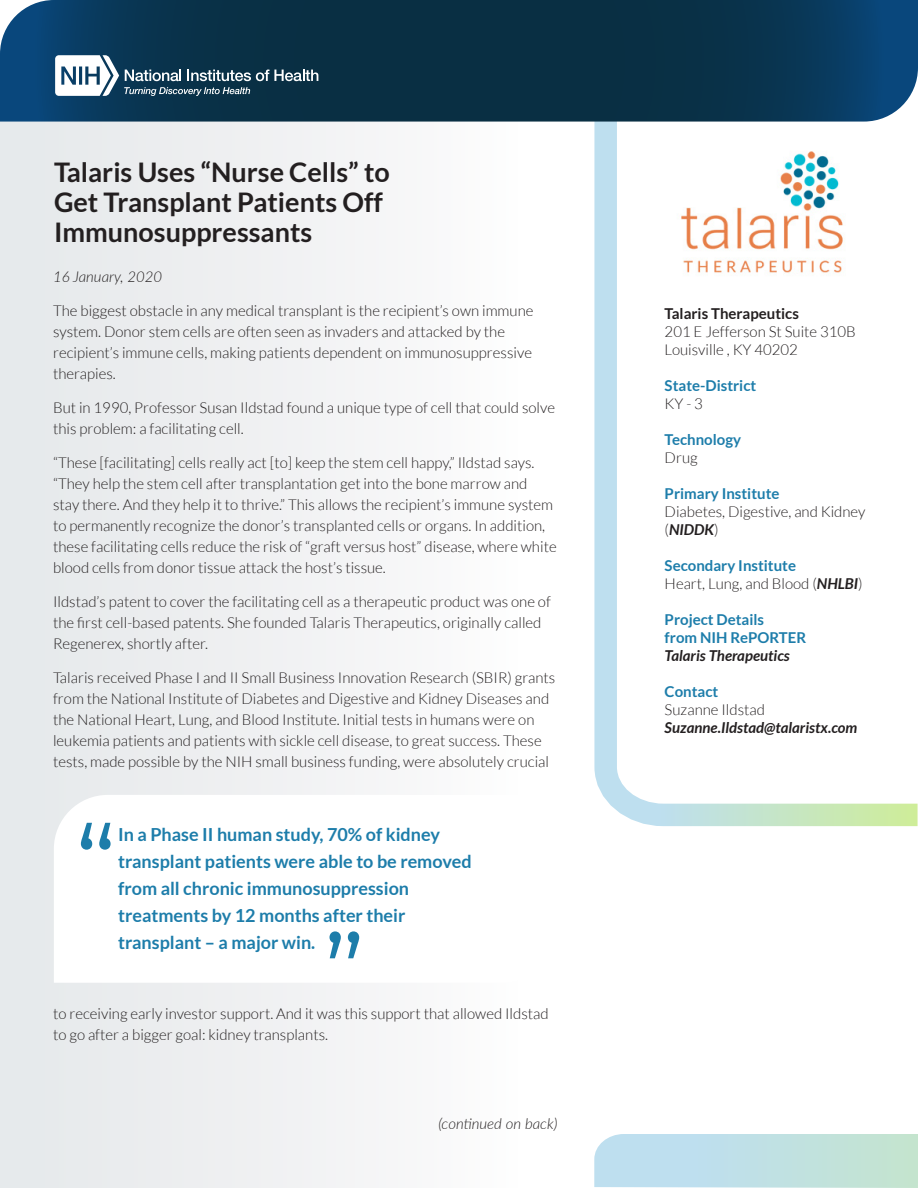
<style>
.page{position:relative;width:918px;height:1188px;background:#fff}
.page>*{position:absolute;margin:0;border:0;box-sizing:border-box;transform-origin:0 0}
.quotation_mark{font:108px "Montserrat";color:#1d7daa}
.t1{font:700 27px/30px "Lato";color:#231f20}
.pullquote{font:700 18px/27px "Lato";color:#1d7daa}
.sidebar{font:300 15px/21px "Lato";color:#231f20}
.sidebar-2{font:700 15px/18px "Lato";color:#1d7daa}
.sidebar-3{font:italic 700 15px "Lato";color:#231f20}
.t2{font:italic 300 15px "Lato";color:#231f20}
.sidebar-4{font:700 15px "Lato";color:#231f20}
.s1{font-weight:700;font-style:italic}
</style>
<div class="page">
<div style="left:1px;top:122px;width:613px;height:1066px;background:linear-gradient(to right,#e4e7e9,#fff)"></div>
<svg style="left:593px;top:122px;width:325px;height:706px"></svg>
<svg style="left:594px;top:1134px;width:324px;height:54px;background:#c1e1e3"></svg>
<svg style="left:0;top:0;width:918px;height:122px;background:#0c3752"></svg>
<svg style="left:55px;top:55px;width:263px;height:41px"></svg>
<img style="left:665px;top:141px;width:194px;height:144px">
<svg style="left:54px;top:795px;width:503px;height:188px"></svg>
<h1 class="t1" style="left:54px;top:157px;width:337px">Talaris Uses “Nurse Cells” to<br>Get Transplant Patients Off<br>Immunosuppressants</h1>
<p class="t2" style="left:53px;top:266px;width:111px">16 January, 2020</p>
<p class="sidebar" style="left:53px;top:300px;width:482px">The biggest obstacle in any medical transplant is the recipient’s own immune system. Donor stem cells are often seen as invaders and attacked by the recipient’s immune cells, making patients dependent on immunosuppressive therapies.</p>
<p class="sidebar" style="left:53px;top:397px;width:504px">But in 1990, Professor Susan Ildstad found a unique type of cell that could solve this problem: a facilitating cell.</p>
<p class="sidebar" style="left:53px;top:452px;width:505px">“These [facilitating] cells really act [to] keep the stem cell happy,” Ildstad says. “They help the stem cell after transplantation get into the bone marrow and stay there. And they help it to thrive.” This allows the recipient’s immune system to permanently recognize the donor’s transplanted cells or organs. In addition, these facilitating cells reduce the risk of “graft versus host” disease, where white blood cells from donor tissue attack the host’s tissue.</p>
<p class="sidebar" style="left:53px;top:591px;width:499px">Ildstad’s patent to cover the facilitating cell as a therapeutic product was one of the first cell-based patents. She founded Talaris Therapeutics, originally called<br>Regenerex, shortly after.</p>
<p class="sidebar" style="left:53px;top:667px;width:504px">Talaris received Phase I and II Small Business Innovation Research (SBIR) grants from the National Institute of Diabetes and Digestive and Kidney Diseases and the National Heart, Lung, and Blood Institute. Initial tests in humans were on leukemia patients and patients with sickle cell disease, to great success. These tests, made possible by the NIH small business funding, were absolutely crucial</p>
<p class="quotation_mark" style="left:75px;top:790px;width:43px">“</p>
<p class="pullquote" style="left:118px;top:820px;width:355px">In a Phase II human study, 70% of kidney transplant patients were able to be removed from all chronic immunosuppression treatments by 12 months after their transplant – a major win.</p>
<p class="quotation_mark" style="left:365px;top:991px;width:43px;rotate:-180deg">“</p>
<p class="sidebar" style="left:53px;top:1003px;width:497px">to receiving early investor support. And it was this support that allowed Ildstad to go after a bigger goal: kidney transplants.</p>
<p class="t2" style="left:438px;top:1113px;width:121px">(continued on back)</p>
<p class="sidebar-4" style="left:665px;top:305px;width:136px">Talaris Therapeutics</p>
<p class="sidebar" style="left:665px;top:322px;width:193px;line-height:18px">201 E Jefferson St Suite 310B<br>Louisville , KY 40202</p>
<p class="sidebar-2" style="left:665px;top:376px;width:93px">State-District</p>
<p class="sidebar" style="left:665px;top:393px;width:40px">KY - 3</p>
<p class="sidebar-2" style="left:665px;top:430px;width:78px">Technology</p>
<p class="sidebar" style="left:665px;top:447px;width:35px">Drug</p>
<p class="sidebar-2" style="left:665px;top:484px;width:116px">Primary Institute</p>
<p class="sidebar" style="left:665px;top:502px;width:202px;line-height:18px">Diabetes, Digestive, and Kidney (<span class="s1">NIDDK</span>)</p>
<p class="sidebar-2" style="left:665px;top:556px;width:133px">Secondary Institute</p>
<p class="sidebar" style="left:665px;top:573px;width:200px">Heart, Lung, and Blood (<span class="s1">NHLBI</span>)</p>
<p class="sidebar-2" style="left:665px;top:610px;width:143px">Project Details<br>from NIH RePORTER</p>
<p class="sidebar-3" style="left:665px;top:647px;width:127px">Talaris Therapeutics</p>
<p class="sidebar-2" style="left:665px;top:682px;width:55px">Contact</p>
<p class="sidebar" style="left:665px;top:699px;width:102px">Suzanne Ildstad</p>
<p class="sidebar-3" style="left:665px;top:719px;width:194px">Suzanne.Ildstad@talaristx.com</p>
</div>
